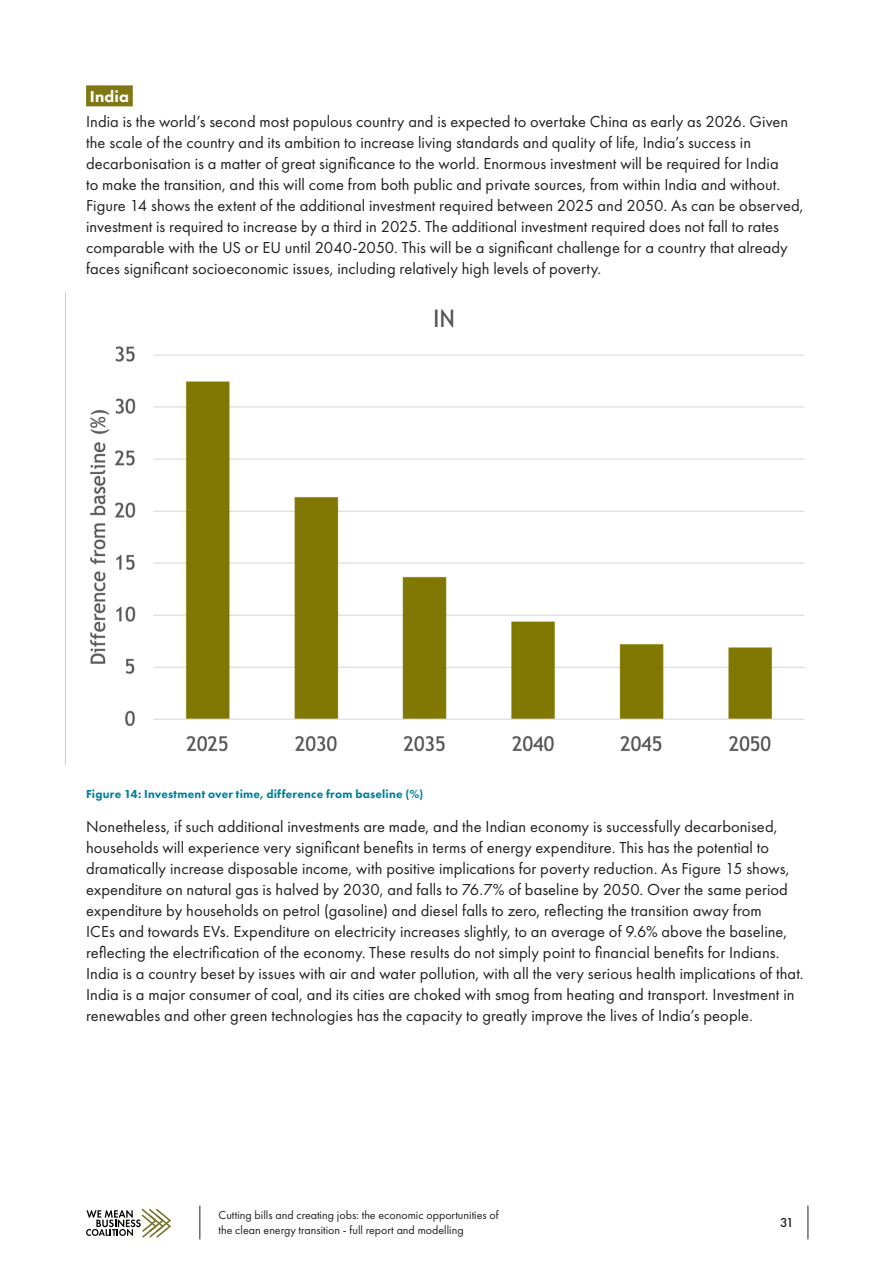
<style>
.page{position:relative;width:893px;height:1263px;background:#fff}
.page>*{position:absolute;margin:0;border:0;box-sizing:border-box;transform-origin:0 0}
.t1{font:16.5px/21px "Futura PT";letter-spacing:.005em;color:#231f20}
.t2{font:800 16.5px "Futura PT";letter-spacing:.005em;color:#fff}
.t3{font:500 13.5px "Futura PT";color:#231f20}
.t4{font:12px/15px "Futura PT";color:#231f20}
.t5{font:800 12px "Futura PT";letter-spacing:.02em;color:#008098}
</style>
<div class="page">
<svg style="left:86px;top:1208px;width:85px;height:30px"></svg>
<hr style="left:200px;top:1205px;width:1px;height:34px;background:#231f20">
<hr style="left:808px;top:1205px;width:1px;height:34px;background:#231f20">
<div style="left:86px;top:85px;width:47px;height:21px;background:#807815"></div>
<img style="left:90px;top:309px;width:715px;height:443px">
<p class="t2" style="left:90px;top:86px;width:40px">India</p>
<p class="t1" style="left:86px;top:111px;width:719px">India is the world’s second most populous country and is expected to overtake China as early as 2026. Given the scale of the country and its ambition to increase living standards and quality of life, India’s success in decarbonisation is a matter of great significance to the world. Enormous investment will be required for India<br>to make the transition, and this will come from both public and private sources, from within India and without.<br>Figure 14 shows the extent of the additional investment required between 2025 and 2050. As can be observed, investment is required to increase by a third in 2025. The additional investment required does not fall to rates comparable with the US or EU until 2040-2050. This will be a significant challenge for a country that already faces significant socioeconomic issues, including relatively high levels of poverty.</p>
<p class="t5" style="left:86px;top:787px;width:338px">Figure 14: Investment over time, difference from baseline (%)</p>
<p class="t1" style="left:86px;top:816px;width:719px">Nonetheless, if such additional investments are made, and the Indian economy is successfully decarbonised, households will experience very significant benefits in terms of energy expenditure. This has the potential to dramatically increase disposable income, with positive implications for poverty reduction. As Figure 15 shows, expenditure on natural gas is halved by 2030, and falls to 76.7% of baseline by 2050. Over the same period expenditure by households on petrol (gasoline) and diesel falls to zero, reflecting the transition away from<br>ICEs and towards EVs. Expenditure on electricity increases slightly, to an average of 9.6% above the baseline, reflecting the electrification of the economy. These results do not simply point to financial benefits for Indians.<br>India is a country beset by issues with air and water pollution, with all the very serious health implications of that.<br>India is a major consumer of coal, and its cities are choked with smog from heating and transport. Investment in renewables and other green technologies has the capacity to greatly improve the lives of India’s people.</p>
<p class="t4" style="left:219px;top:1207px;width:282px">Cutting bills and creating jobs: the economic opportunities of the clean energy transition - full report and modelling</p>
<p class="t3" style="left:780px;top:1214px;width:15px">31</p>
</div>
